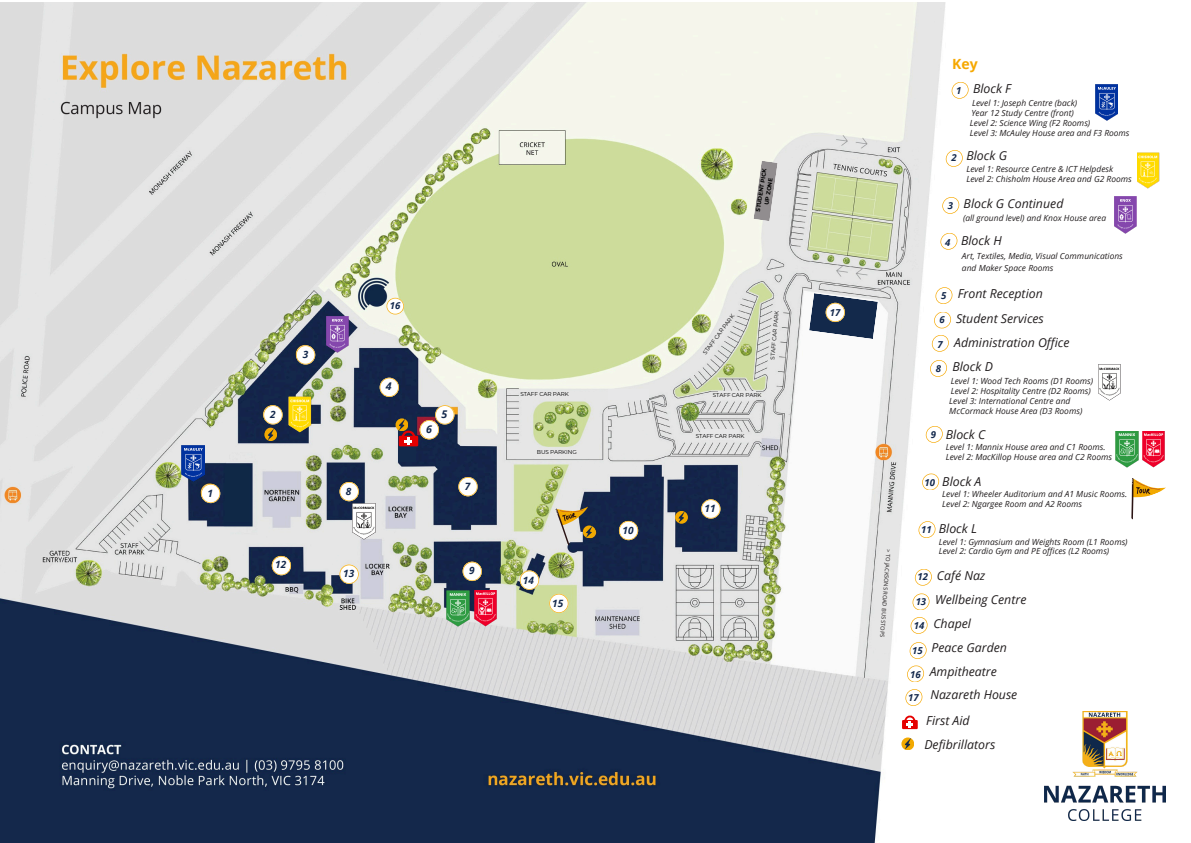
<style>
.page{position:relative;width:1191px;height:843px;background:#fff}
.page>*{position:absolute;margin:0;border:0;box-sizing:border-box;transform-origin:0 0}
.t1{font:700 14px "Open Sans";color:#f6a800}
.t2{font:italic 12.3px "Open Sans";color:#231f20}
.t3{font:italic 700 10.6px "Open Sans";color:#13284c}
.t4{font:italic 700 10px "Open Sans";color:#13284c}
.t5{font:italic 700 9.6px "Open Sans";color:#13284c}
.t6{font:italic 8.4px/9.5px "Open Sans";color:#231f20}
.t7{font:5.7px "Montserrat";letter-spacing:-.015em;color:#000}
.t8{font:700 5.7px/7.6px "Montserrat";color:#000;text-align:center}
.t9{font:5.6px "Open Sans";color:#231f20}
</style>
<div class="page">
<img style="left:0;top:2px;width:958px;height:840px">
<img style="left:1044px;top:711px;width:120px;height:109px">
<svg style="left:905px;top:689px;width:17px;height:16px"></svg>
<div style="left:718px;top:391px;width:37px;height:9px;background:#e7e7e8"></div>
<div style="left:701px;top:429px;width:37px;height:10px;background:#e7e7e8"></div>
<svg style="left:809px;top:293px;width:68px;height:46px"></svg>
<div style="left:608px;top:390px;width:41px;height:10px;background:#e7e7e8"></div>
<svg style="left:753px;top:160px;width:24px;height:61px"></svg>
<svg style="left:906px;top:665px;width:18px;height:17px"></svg>
<svg style="left:909px;top:642px;width:17px;height:16px"></svg>
<svg style="left:910px;top:616px;width:17px;height:17px"></svg>
<svg style="left:912px;top:593px;width:17px;height:17px"></svg>
<svg style="left:914px;top:568px;width:17px;height:17px"></svg>
<svg style="left:918px;top:521px;width:17px;height:17px"></svg>
<svg style="left:922px;top:473px;width:17px;height:17px"></svg>
<svg style="left:925px;top:426px;width:17px;height:16px"></svg>
<svg style="left:929px;top:360px;width:17px;height:17px"></svg>
<svg style="left:931px;top:335px;width:17px;height:16px"></svg>
<svg style="left:933px;top:311px;width:18px;height:17px"></svg>
<svg style="left:935px;top:287px;width:17px;height:17px"></svg>
<svg style="left:940px;top:233px;width:17px;height:16px"></svg>
<svg style="left:942px;top:197px;width:17px;height:17px"></svg>
<svg style="left:945px;top:150px;width:17px;height:17px"></svg>
<svg style="left:951px;top:82px;width:17px;height:17px"></svg>
<div style="left:898px;top:713px;width:25px;height:42px;background:#fff"></div>
<div style="left:901px;top:737px;width:13px;height:13px;background:#f2a900;border-radius:50%"></div>
<svg style="left:902px;top:737px;width:10px;height:13px"></svg>
<svg style="left:902px;top:715px;width:15px;height:13px"></svg>
<div style="left:398px;top:420px;width:18px;height:42px;background:#13294b"></div>
<svg style="left:395px;top:418px;width:13px;height:13px"></svg>
<svg style="left:675px;top:510px;width:13px;height:13px"></svg>
<svg style="left:676px;top:509px;width:10px;height:15px"></svg>
<div style="left:582px;top:525px;width:13px;height:13px;background:#f2a900;border-radius:50%"></div>
<svg style="left:386px;top:298px;width:17px;height:16px"></svg>
<svg style="left:296px;top:345px;width:19px;height:19px"></svg>
<svg style="left:263px;top:405px;width:19px;height:36px"></svg>
<svg style="left:339px;top:482px;width:20px;height:19px"></svg>
<svg style="left:272px;top:556px;width:19px;height:19px"></svg>
<svg style="left:339px;top:564px;width:20px;height:19px"></svg>
<svg style="left:462px;top:561px;width:20px;height:20px"></svg>
<svg style="left:520px;top:570px;width:19px;height:19px"></svg>
<svg style="left:549px;top:593px;width:19px;height:20px"></svg>
<svg style="left:619px;top:520px;width:19px;height:20px"></svg>
<svg style="left:701px;top:499px;width:19px;height:19px"></svg>
<svg style="left:201px;top:483px;width:19px;height:20px"></svg>
<svg style="left:379px;top:377px;width:20px;height:20px"></svg>
<svg style="left:397px;top:405px;width:57px;height:41px"></svg>
<svg style="left:458px;top:477px;width:19px;height:19px"></svg>
<img style="left:1095px;top:84px;width:22px;height:36px">
<img style="left:1137px;top:152px;width:22px;height:36px">
<img style="left:1114px;top:197px;width:22px;height:36px">
<img style="left:1098px;top:364px;width:22px;height:36px">
<img style="left:1142px;top:431px;width:22px;height:36px">
<img style="left:446px;top:590px;width:23px;height:36px">
<img style="left:474px;top:590px;width:23px;height:36px">
<img style="left:326px;top:316px;width:23px;height:36px">
<img style="left:289px;top:396px;width:22px;height:36px">
<img style="left:353px;top:503px;width:22px;height:36px">
<img style="left:182px;top:445px;width:22px;height:36px">
<img style="left:1115px;top:431px;width:23px;height:36px">
<svg style="left:545px;top:492px;width:49px;height:53px;background:#aca796"></svg>
<svg style="left:1131px;top:478px;width:35px;height:41px"></svg>
<p class="t4" style="left:207px;top:486px;width:7px">1</p>
<p class="t4" style="left:270px;top:407px;width:7px">2</p>
<p class="t4" style="left:303px;top:347px;width:7px">3</p>
<p class="t4" style="left:275px;top:557px;width:13px">12</p>
<p class="t4" style="left:346px;top:484px;width:7px">8</p>
<h3 class="t4" style="left:343px;top:566px;width:13px">13</h3>
<p class="t5" style="left:389px;top:299px;width:12px">16</p>
<h3 class="t3" style="left:386px;top:379px;width:7px">4</h3>
<p class="t4" style="left:387px;top:380px;width:7px">4</p>
<h2 class="t3" style="left:426px;top:421px;width:7px">6</h2>
<p class="t3" style="left:441px;top:406px;width:7px">5</p>
<h2 class="t4" style="left:464px;top:479px;width:7px">7</h2>
<p class="t4" style="left:469px;top:563px;width:7px">9</p>
<p class="t7" style="left:520px;top:391px;width:50px">STAFF CAR PARK</p>
<p class="t7" style="left:536px;top:448px;width:42px">BUS PARKING</p>
<p class="t4" style="left:522px;top:573px;width:13px">14</p>
<p class="t4" style="left:552px;top:596px;width:13px">15</p>
<p class="t4" style="left:622px;top:522px;width:13px">10</p>
<p class="t8" style="left:754px;top:211px;width:45px;rotate:-81deg">STUDENT PICK<br>UP ZONE</p>
<h3 class="t7" style="left:701px;top:351px;width:50px;rotate:-53deg">STAFF CAR PARK</h3>
<p class="t7" style="left:769px;top:359px;width:50px;rotate:-85deg">STAFF CAR PARK</p>
<p class="t7" style="left:712px;top:391px;width:50px">STAFF CAR PARK</p>
<p class="t7" style="left:695px;top:432px;width:50px">STAFF CAR PARK</p>
<p class="t4" style="left:704px;top:501px;width:13px">11</p>
<h3 class="t5" style="left:829px;top:305px;width:12px">17</h3>
<p class="t9" style="left:892px;top:549px;width:89px;rotate:94deg">&gt; TO AJ CKSONS ROAD BUS STOPS</p>
<p class="t1" style="left:952px;top:54px;width:27px">Key</p>
<p class="t5" style="left:956px;top:84px;width:7px">1</p>
<p class="t2" style="left:972px;top:80px;width:40px">Block F</p>
<h2 class="t6" style="left:972px;top:98px;width:106px">Level 1: Joseph Centre (back)</h2>
<h2 class="t6" style="left:971px;top:108px;width:104px">Year 12 Study Centre (front)</h2>
<h2 class="t6" style="left:969px;top:118px;width:161px">Level 2: Science Wing (F2 Rooms)<br>Level 3: McAuley House area and F3 Rooms</h2>
<p class="t5" style="left:951px;top:151px;width:7px">2</p>
<p class="t2" style="left:966px;top:147px;width:42px">Block G</p>
<p class="t6" style="left:966px;top:164px;width:167px">Level 1: Resource Centre &amp; ICT Helpdesk<br>Level 2: Chisholm House Area and G2 Rooms</p>
<p class="t5" style="left:947px;top:198px;width:7px">3</p>
<p class="t5" style="left:944px;top:235px;width:7px">4</p>
<h3 class="t2" style="left:963px;top:195px;width:101px">Block G Continued</h3>
<h2 class="t6" style="left:962px;top:213px;width:145px">(all ground level) and Knox House area</h2>
<p class="t2" style="left:960px;top:232px;width:42px">Block H</p>
<p class="t6" style="left:961px;top:250px;width:162px;line-height:11.9px">Art, Textiles, Media, Visual Communications and Maker Space Rooms</p>
<p class="t2" style="left:957px;top:285px;width:87px">Front Reception</p>
<h2 class="t2" style="left:955px;top:309px;width:89px">Student Services</h2>
<h3 class="t2" style="left:954px;top:333px;width:117px">Administration Office</h3>
<h2 class="t2" style="left:952px;top:357px;width:42px">Block D</h2>
<p class="t5" style="left:941px;top:288px;width:7px">5</p>
<p class="t5" style="left:939px;top:313px;width:7px">6</p>
<p class="t5" style="left:937px;top:337px;width:7px">7</p>
<p class="t5" style="left:935px;top:361px;width:7px">8</p>
<p class="t6" style="left:950px;top:376px;width:144px">Level 1: Wood Tech Rooms (D1 Rooms)<br>Level 2: Hospitality Centre (D2 Rooms)</p>
<p class="t5" style="left:930px;top:428px;width:7px">9</p>
<h2 class="t6" style="left:949px;top:396px;width:135px">Level 3: International Centre and<br>McCormack House Area (D3 Rooms)</h2>
<p class="t2" style="left:945px;top:425px;width:41px">Block C</p>
<p class="t6" style="left:945px;top:442px;width:168px">Level 1: Mannix House area and C1 Rooms.<br>Level 2: MacKillop House area and C2 Rooms</p>
<p class="t2" style="left:942px;top:472px;width:41px">Block A</p>
<p class="t6" style="left:942px;top:489px;width:186px">Level 1: Wheeler Auditorium and A1 Music Rooms.<br>Level 2: Ngargee Room and A2 Rooms</p>
<p class="t5" style="left:924px;top:475px;width:12px">10</p>
<p class="t5" style="left:920px;top:522px;width:12px">11</p>
<p class="t2" style="left:938px;top:519px;width:40px">Block L</p>
<p class="t6" style="left:938px;top:536px;width:190px">Level 1: Gymnasium and Weights Room (L1 Rooms)<br>Level 2: Cardio Gym and PE offices (L2 Rooms)</p>
<h3 class="t2" style="left:936px;top:566px;width:50px">Café Naz</h3>
<h3 class="t2" style="left:935px;top:590px;width:93px">Wellbeing Centre</h3>
<h3 class="t2" style="left:933px;top:614px;width:39px">Chapel</h3>
<h3 class="t2" style="left:931px;top:639px;width:77px">Peace Garden</h3>
<p class="t2" style="left:929px;top:663px;width:69px">Ampitheatre</p>
<p class="t5" style="left:917px;top:570px;width:12px">12</p>
<p class="t5" style="left:915px;top:594px;width:12px">13</p>
<p class="t5" style="left:913px;top:618px;width:12px">14</p>
<p class="t5" style="left:912px;top:643px;width:12px">15</p>
<p class="t5" style="left:910px;top:667px;width:12px">16</p>
<p class="t5" style="left:908px;top:690px;width:12px">17</p>
<h3 class="t2" style="left:930px;top:685px;width:88px">Nazareth House</h3>
<p class="t2" style="left:926px;top:711px;width:45px">First Aid</p>
<h2 class="t2" style="left:924px;top:735px;width:72px">Defibrillators</h2>
</div>
